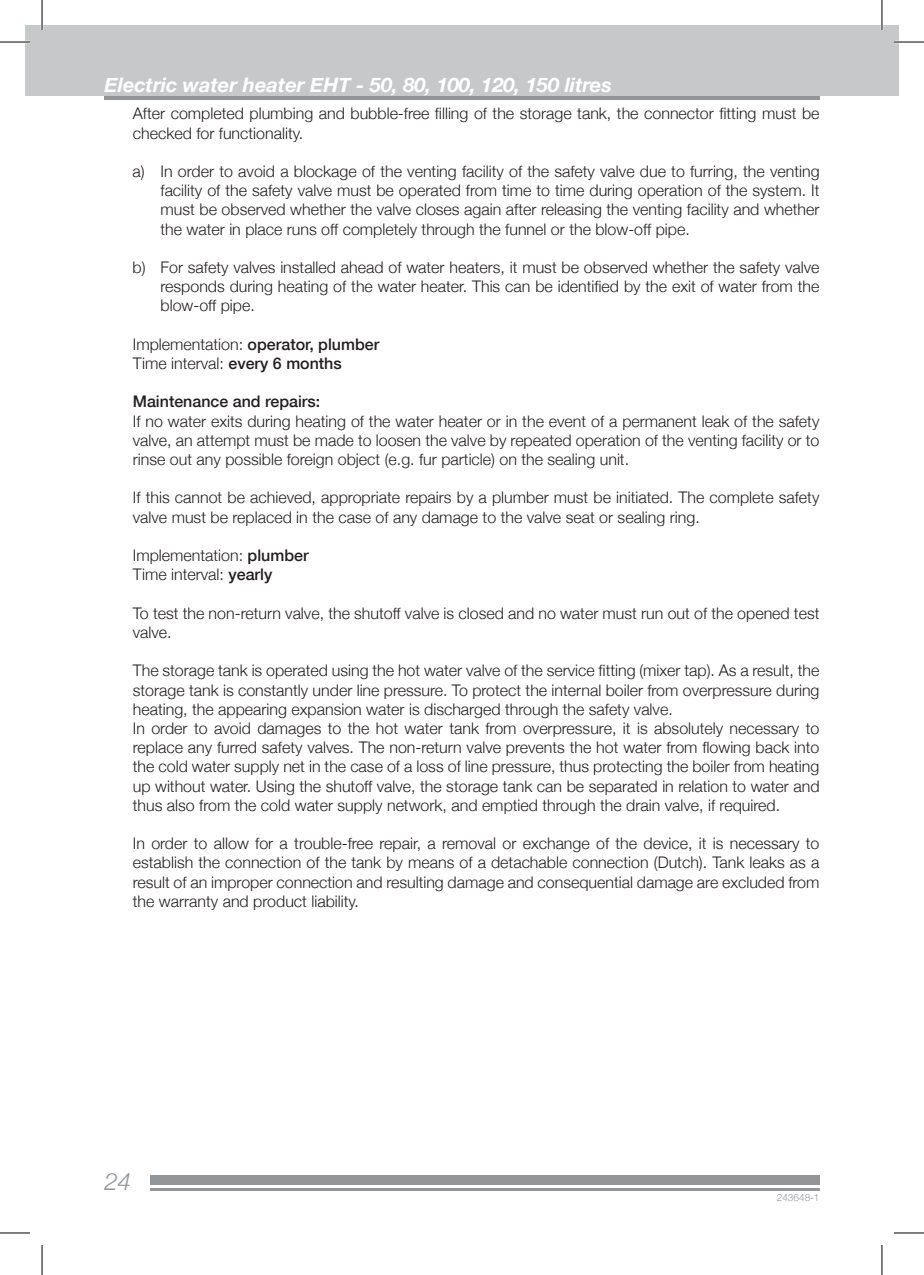
<style>
.page{position:relative;width:924px;height:1275px;background:#fff}
.page>*{position:absolute;margin:0;border:0;box-sizing:border-box;transform-origin:0 0}
.t1{font:italic 300 24px "Helvetica Neue";color:#939598}
.t2{font:italic 700 20px "Helvetica Neue";color:#fff}
.t3{font:300 16px/19.2px "Helvetica Neue";color:#231f20}
.t4{font:500 16px "Helvetica Neue";color:#231f20}
.t5{font:300 10px "Helvetica Neue";color:#939598}
.s1{font-weight:500}
</style>
<div class="page">
<div style="left:881px;top:25px;width:17px;height:71px;background:#c7c8ca"></div>
<div style="left:25px;top:25px;width:856px;height:71px;background:#c7c8ca"></div>
<hr style="left:104px;top:96px;width:715px;height:4px;background:#939598">
<div style="left:150px;top:1174px;width:669px;height:10px;background:#939598"></div>
<hr style="left:150px;top:1188px;width:669px;height:3px;background:#939598">
<hr style="left:0;top:41px;width:30px;height:2px;background:#fff">
<hr style="left:893px;top:41px;width:30px;height:2px;background:#fff">
<hr style="left:41px;top:0;width:2px;height:30px;background:#fff">
<hr style="left:880px;top:0;width:2px;height:30px;background:#fff">
<hr style="left:0;top:42px;width:30px;height:1px;background:#000">
<hr style="left:893px;top:42px;width:30px;height:1px;background:#000">
<hr style="left:0;top:1232px;width:30px;height:1px;background:#000">
<hr style="left:893px;top:1232px;width:30px;height:1px;background:#000">
<hr style="left:42px;top:0;width:1px;height:30px;background:#000">
<hr style="left:42px;top:1245px;width:1px;height:30px;background:#000">
<hr style="left:881px;top:0;width:1px;height:30px;background:#000">
<hr style="left:881px;top:1245px;width:1px;height:30px;background:#000">
<p class="t2" style="left:104px;top:73px;width:508px">Electric water heater EHT - 50, 80, 100, 120, 150 litres</p>
<p class="t3" style="left:133px;top:104px;width:687px">After completed plumbing and bubble-free filling of the storage tank, the connector fitting must be checked for functionality.</p>
<p class="t3" style="left:160px;top:161px;width:660px;text-align:justify;text-indent:-28px">a) In order to avoid a blockage of the venting facility of the safety valve due to furring, the venting facility of the safety valve must be operated from time to time during operation of the system. It must be observed whether the valve closes again after releasing the venting facility and whether the water in place runs off completely through the funnel or the blow-off pipe.</p>
<p class="t3" style="left:160px;top:257px;width:660px;text-align:justify;text-indent:-28px">b) For safety valves installed ahead of water heaters, it must be observed whether the safety valve responds during heating of the water heater. This can be identified by the exit of water from the blow-off pipe.</p>
<p class="t3" style="left:133px;top:334px;width:248px">Implementation: <span class="s1">operator, plumber<br></span>Time interval: <span class="s1">every 6 months</span></p>
<p class="t4" style="left:133px;top:392px;width:189px">Maintenance and repairs:</p>
<p class="t3" style="left:133px;top:411px;width:687px;text-align:justify">If no water exits during heating of the water heater or in the event of a permanent leak of the safety valve, an attempt must be made to loosen the valve by repeated operation of the venting facility or to rinse out any possible foreign object (e.g. fur particle) on the sealing unit.</p>
<p class="t3" style="left:133px;top:488px;width:687px">If this cannot be achieved, appropriate repairs by a plumber must be initiated. The complete safety valve must be replaced in the case of any damage to the valve seat or sealing ring.</p>
<p class="t3" style="left:133px;top:545px;width:177px">Implementation: <span class="s1">plumber<br></span>Time interval: <span class="s1">yearly</span></p>
<p class="t3" style="left:133px;top:603px;width:687px">To test the non-return valve, the shutoff valve is closed and no water must run out of the opened test valve.</p>
<p class="t3" style="left:133px;top:660px;width:688px">The storage tank is operated using the hot water valve of the service fitting (mixer tap). As a result, the storage tank is constantly under line pressure. To protect the internal boiler from overpressure during heating, the appearing expansion water is discharged through the safety valve.<br>In order to avoid damages to the hot water tank from overpressure, it is absolutely necessary to replace any furred safety valves. The non-return valve prevents the hot water from flowing back into the cold water supply net in the case of a loss of line pressure, thus protecting the boiler from heating up without water. Using the shutoff valve, the storage tank can be separated in relation to water and thus also from the cold water supply network, and emptied through the drain valve, if required.</p>
<p class="t3" style="left:133px;top:833px;width:688px;text-align:justify">In order to allow for a trouble-free repair, a removal or exchange of the device, it is necessary to establish the connection of the tank by means of a detachable connection (Dutch). Tank leaks as a result of an improper connection and resulting damage and consequential damage are excluded from the warranty and product liability.</p>
<h1 class="t1" style="left:104px;top:1167px;width:28px">24</h1>
<p class="t5" style="left:776px;top:1191px;width:44px">243648-1</p>
</div>
